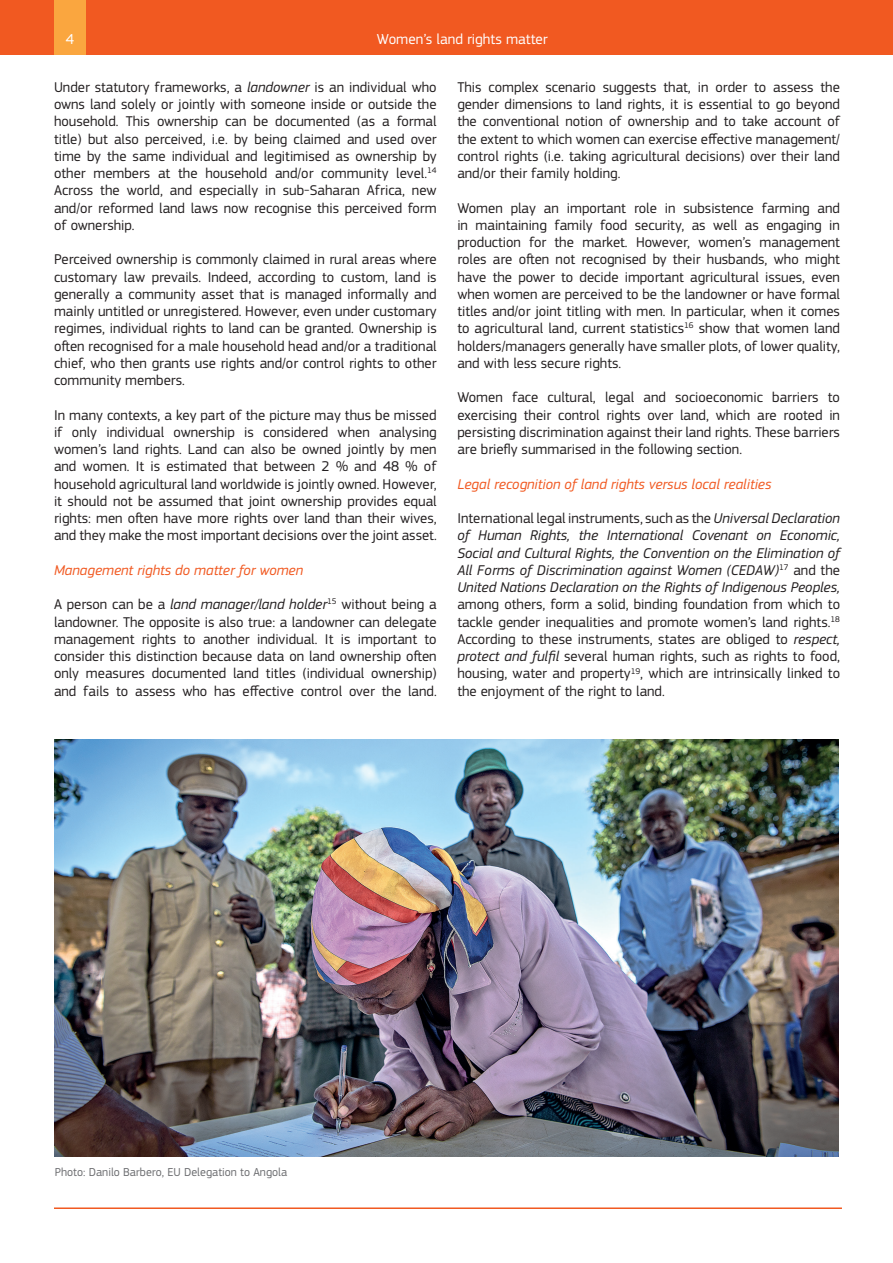
<style>
.page{position:relative;width:893px;height:1263px;background:#fff}
.page>*{position:absolute;margin:0;border:0;box-sizing:border-box;transform-origin:0 0}
.t1{font:15px "EC Square Sans Pro";color:#fff}
.t2{font:14.7px/17.2px "EC Square Sans Pro";color:#231f20;text-align:justify}
.t3{font:italic 14.7px "EC Square Sans Pro";color:#f15921}
.t4{font:12px "EC Square Sans Pro";color:#6c6d70}
.s1{font-style:italic}
</style>
<div class="page">
<div style="left:0;top:0;width:893px;height:54px;background:#f15921"></div>
<hr style="left:54px;top:1207px;width:788px;height:2px;background:#f15921">
<div style="left:54px;top:0;width:32px;height:54px;background:#faa63f"></div>
<img style="left:54px;top:740px;width:785px;height:416px">
<p class="t1" style="left:66px;top:30px;width:10px">4</p>
<p class="t1" style="left:377px;top:31px;width:172px">Women’s land rights matter</p>
<p class="t2" style="left:457px;top:78px;width:384px">This complex scenario suggests that, in order to assess the gender dimensions to land rights, it is essential to go beyond the conventional notion of ownership and to take account of the extent to which women can exercise effective management/ control rights (i.e. taking agricultural decisions) over their land and/or their family holding.</p>
<p class="t2" style="left:457px;top:199px;width:384px">Women play an important role in subsistence farming and in maintaining family food security, as well as engaging in production for the market. However, women’s management roles are often not recognised by their husbands, who might have the power to decide important agricultural issues, even when women are perceived to be the landowner or have formal titles and/or joint titling with men. In particular, when it comes to agricultural land, current statistics<sup>16</sup> show that women land holders/managers generally have smaller plots, of lower quality, and with less secure rights.</p>
<p class="t2" style="left:457px;top:389px;width:384px">Women face cultural, legal and socioeconomic barriers to exercising their control rights over land, which are rooted in persisting discrimination against their land rights. These barriers are briefly summarised in the following section.</p>
<p class="t3" style="left:457px;top:475px;width:316px">Legal recognition of land rights versus local realities</p>
<p class="t2" style="left:457px;top:510px;width:384px">International legal instruments, such as the <span class="s1">Universal Declaration of Human Rights, the International Covenant on Economic, Social and Cultural Rights, the Convention on the Elimination of All Forms of Discrimination against Women (CEDAW)</span><sup>17</sup> and the <span class="s1">United Nations Declaration on the Rights of Indigenous Peoples, </span>among others, form a solid, binding foundation from which to tackle gender inequalities and promote women’s land rights.<sup>18<br></sup>According to these instruments, states are obliged to <span class="s1">respect, protect and fulfil</span> several human rights, such as rights to food, housing, water and property<sup>19</sup>, which are intrinsically linked to the enjoyment of the right to land.</p>
<p class="t2" style="left:54px;top:78px;width:384px">Under statutory frameworks, a <span class="s1">landowner</span> is an individual who owns land solely or jointly with someone inside or outside the household. This ownership can be documented (as a formal title) but also perceived, i.e. by being claimed and used over time by the same individual and legitimised as ownership by other members at the household and/or community level.<sup>14<br></sup>Across the world, and especially in sub-Saharan Africa, new and/or reformed land laws now recognise this perceived form of ownership.</p>
<p class="t2" style="left:54px;top:251px;width:384px">Perceived ownership is commonly claimed in rural areas where customary law prevails. Indeed, according to custom, land is generally a community asset that is managed informally and mainly untitled or unregistered. However, even under customary regimes, individual rights to land can be granted. Ownership is often recognised for a male household head and/or a traditional chief, who then grants use rights and/or control rights to other community members.</p>
<p class="t2" style="left:54px;top:406px;width:384px">In many contexts, a key part of the picture may thus be missed if only individual ownership is considered when analysing women’s land rights. Land can also be owned jointly by men and women. It is estimated that between 2 % and 48 % of household agricultural land worldwide is jointly owned. However, it should not be assumed that joint ownership provides equal rights: men often have more rights over land than their wives, and they make the most important decisions over the joint asset.</p>
<p class="t3" style="left:54px;top:561px;width:251px">Management rights do matter for women</p>
<p class="t2" style="left:54px;top:596px;width:384px">A person can be a <span class="s1">land manager/land holder</span><sup>15</sup> without being a landowner. The opposite is also true: a landowner can delegate management rights to another individual. It is important to consider this distinction because data on land ownership often only measures documented land titles (individual ownership) and fails to assess who has effective control over the land.</p>
<p class="t4" style="left:55px;top:1165px;width:234px">Photo: Danilo Barbero, EU Delegation to Angola</p>
</div>
